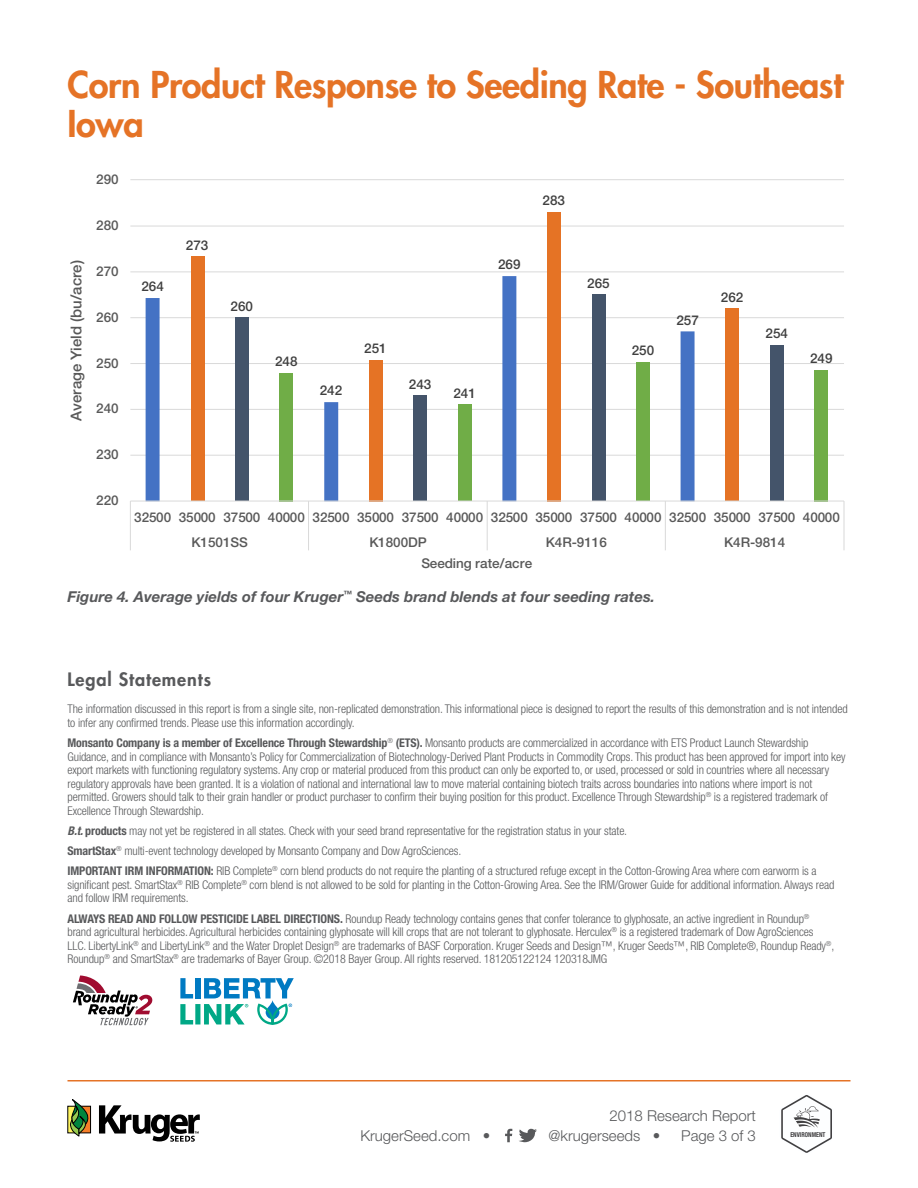
<style>
.page{position:relative;width:918px;height:1188px;background:#fff}
.page>*{position:absolute;margin:0;border:0;box-sizing:border-box;transform-origin:0 0}
.t1{font:800 36px/39.6px "Futura";letter-spacing:-.01em;color:#e57326}
.t2{font:800 18px "Futura";letter-spacing:.05em;color:#58595b}
.t3{font:italic 700 15px "Helvetica Neue";color:#58595b}
.t4{font:300 15px "Helvetica Neue";color:#58595b}
.t5{font:500 15px "Helvetica Neue LT Std";letter-spacing:.005em;color:#595959}
.t6{font:500 13.5px/24.6px "Helvetica Neue LT Std";color:#595959}
.t7{font:500 13.5px "Helvetica Neue LT Std";color:#404040}
.t8{font:300 condensed 12px/13.5px "Helvetica Neue LT Std";letter-spacing:-.01em;color:#58595b}
.t9{font:700 condensed 6.75px "Helvetica Neue LT Std";color:#414042;scale:.91 1}
.s1{font-weight:700}
.s2{font-weight:700;font-style:italic}
</style>
<div class="page">
<svg style="left:99px;top:1105px;width:101px;height:37px"></svg>
<div style="left:68px;top:1106px;width:23px;height:27px;border:1px solid #000"></div>
<svg style="left:70px;top:1099px;width:20px;height:38px"></svg>
<hr style="left:68px;top:1080px;width:782px;height:2px;background:#e57326">
<svg style="left:505px;top:1129px;width:7px;height:13px"></svg>
<svg style="left:519px;top:1128px;width:18px;height:15px"></svg>
<hr style="left:130px;top:455px;width:714px;height:1px;background:#d9d9d9">
<hr style="left:130px;top:409px;width:714px;height:1px;background:#d9d9d9">
<hr style="left:130px;top:363px;width:714px;height:1px;background:#d9d9d9">
<hr style="left:130px;top:317px;width:714px;height:1px;background:#d9d9d9">
<hr style="left:130px;top:272px;width:714px;height:1px;background:#d9d9d9">
<hr style="left:130px;top:226px;width:714px;height:1px;background:#d9d9d9">
<hr style="left:130px;top:179px;width:714px;height:1px;background:#d9d9d9">
<div style="left:191px;top:257px;width:13px;height:244px;background:#e57325"></div>
<div style="left:547px;top:212px;width:14px;height:289px;background:#e57325"></div>
<div style="left:725px;top:308px;width:14px;height:193px;background:#e57325"></div>
<div style="left:770px;top:345px;width:14px;height:156px;background:#44546a"></div>
<div style="left:814px;top:370px;width:14px;height:131px;background:#70ad47"></div>
<svg style="left:146px;top:276px;width:549px;height:225px"></svg>
<hr style="left:130px;top:501px;width:714px;height:1px;background:#d9d9d9">
<svg style="left:130px;top:502px;width:1px;height:48px"></svg>
<svg style="left:308px;top:502px;width:1px;height:48px"></svg>
<svg style="left:487px;top:502px;width:1px;height:48px"></svg>
<svg style="left:665px;top:502px;width:1px;height:48px"></svg>
<svg style="left:844px;top:501px;width:1px;height:49px"></svg>
<svg style="left:180px;top:978px;width:13px;height:20px"></svg>
<div style="left:195px;top:978px;width:5px;height:20px;background:#007ac2"></div>
<svg style="left:204px;top:978px;width:90px;height:20px"></svg>
<svg style="left:180px;top:1004px;width:68px;height:20px"></svg>
<svg style="left:257px;top:1004px;width:35px;height:21px"></svg>
<svg style="left:73px;top:975px;width:79px;height:50px"></svg>
<svg style="left:781px;top:1095px;width:51px;height:58px"></svg>
<h1 class="t1" style="left:68px;top:64px;width:777px">Corn Product Response to Seeding Rate - Southeast<br>Iowa</h1>
<p class="t6" style="left:96px;top:167px;width:24px">290</p>
<p class="t6" style="left:96px;top:213px;width:24px">280</p>
<p class="t5" style="left:67px;top:421px;width:162px;rotate:-90deg">Average Yield (bu/acre)</p>
<p class="t6" style="left:96px;top:259px;width:24px">270</p>
<p class="t6" style="left:96px;top:304px;width:24px">260</p>
<p class="t6" style="left:96px;top:350px;width:24px">250</p>
<p class="t6" style="left:96px;top:396px;width:24px">240</p>
<p class="t6" style="left:96px;top:442px;width:24px">230</p>
<p class="t6" style="left:96px;top:488px;width:24px">220</p>
<p class="t7" style="left:141px;top:278px;width:24px">264</p>
<p class="t7" style="left:186px;top:237px;width:24px">273</p>
<p class="t7" style="left:231px;top:298px;width:24px">260</p>
<p class="t7" style="left:275px;top:353px;width:24px">248</p>
<p class="t7" style="left:320px;top:382px;width:24px">242</p>
<p class="t7" style="left:364px;top:340px;width:24px">251</p>
<p class="t7" style="left:409px;top:376px;width:24px">243</p>
<p class="t7" style="left:453px;top:385px;width:24px">241</p>
<p class="t7" style="left:498px;top:257px;width:24px">269</p>
<p class="t7" style="left:543px;top:192px;width:24px">283</p>
<p class="t7" style="left:587px;top:275px;width:24px">265</p>
<p class="t7" style="left:632px;top:342px;width:24px">250</p>
<p class="t7" style="left:676px;top:312px;width:24px">257</p>
<p class="t7" style="left:721px;top:289px;width:24px">262</p>
<p class="t7" style="left:766px;top:325px;width:24px">254</p>
<p class="t7" style="left:810px;top:350px;width:24px">249</p>
<p class="t6" style="left:192px;top:505px;width:650px;text-indent:-57px">32500 35000 37500 40000 32500 35000 37500 40000 32500 35000 37500 40000 32500 35000 37500 40000<br>K1501SS</p>
<p class="t6" style="left:369px;top:529px;width:59px">K1800DP</p>
<p class="t6" style="left:546px;top:529px;width:62px">K4R-9116</p>
<p class="t6" style="left:724px;top:529px;width:62px">K4R-9814</p>
<p class="t6" style="left:421px;top:550px;width:112px">Seeding rate/acre</p>
<p class="t3" style="left:68px;top:588px;width:589px">Figure 4. Average yields of four Kruger<sup>™</sup> Seeds brand blends at four seeding rates.</p>
<h2 class="t2" style="left:68px;top:668px;width:145px">Legal Statements</h2>
<p class="t8" style="left:68px;top:702px;width:782px">The information discussed in this report is from a single site, non-replicated demonstration. This informational piece is designed to report the results of this demonstration and is not intended to infer any confirmed trends. Please use this information accordingly.</p>
<p class="t8" style="left:68px;top:736px;width:779px"><span class="s1">Monsanto Company is a member of Excellence Through Stewardship</span><sup>®</sup> <span class="s1">(ETS).</span> Monsanto products are commercialized in accordance with ETS Product Launch Stewardship Guidance, and in compliance with Monsanto’s Policy for Commercialization of Biotechnology-Derived Plant Products in Commodity Crops. This product has been approved for import into key export markets with functioning regulatory systems. Any crop or material produced from this product can only be exported to, or used, processed or sold in countries where all necessary regulatory approvals have been granted. It is a violation of national and international law to move material containing biotech traits across boundaries into nations where import is not permitted. Growers should talk to their grain handler or product purchaser to confirm their buying position for this product. Excellence Through Stewardship<sup>®</sup> is a registered trademark of Excellence Through Stewardship.</p>
<p class="t8" style="left:68px;top:820px;width:751px;line-height:20.2px"><span class="s2">B.t.</span> <span class="s1">products</span> may not yet be registered in all states. Check with your seed brand representative for the registration status in your state.<br><span class="s1">SmartStax</span><sup>®</sup> multi-event technology developed by Monsanto Company and Dow AgroSciences.<br><span class="s1">IMPORTANT IRM INFORMATION:</span> RIB Complete<sup>®</sup> corn blend products do not require the planting of a structured refuge except in the Cotton-Growing Area where corn earworm is a</p>
<p class="t8" style="left:67px;top:878px;width:768px">significant pest. SmartStax<sup>®</sup> RIB Complete<sup>®</sup> corn blend is not allowed to be sold for planting in the Cotton-Growing Area. See the IRM/Grower Guide for additional information. Always read and follow IRM requirements.</p>
<p class="t8" style="left:67px;top:911px;width:768px"><span class="s1">ALWAYS READ AND FOLLOW PESTICIDE LABEL DIRECTIONS.</span> Roundup Ready technology contains genes that confer tolerance to glyphosate, an active ingredient in Roundup<sup>® </sup>brand agricultural herbicides. Agricultural herbicides containing glyphosate will kill crops that are not tolerant to glyphosate. Herculex<sup>®</sup> is a registered trademark of Dow AgroSciences LLC. LibertyLink<sup>®</sup> and LibertyLink<sup>®</sup> and the Water Droplet Design<sup>®</sup> are trademarks of BASF Corporation. Kruger Seeds and Design™, Kruger Seeds™, RIB Complete®, Roundup Ready<sup>®</sup>, Roundup<sup>®</sup> and SmartStax<sup>®</sup> are trademarks of Bayer Group. ©2018 Bayer Group. All rights reserved. 181205122124 120318JMG</p>
<p class="t4" style="left:610px;top:1106px;width:148px">2018 Research Report</p>
<p class="t4" style="left:360px;top:1126px;width:131px">KrugerSeed.com •</p>
<p class="t4" style="left:549px;top:1126px;width:113px">@krugerseeds •</p>
<p class="t4" style="left:681px;top:1126px;width:76px">Page 3 of 3</p>
<p class="t9" style="left:788px;top:1130px;width:43px">WEED CONTROL</p>
<p class="t9" style="left:790px;top:1130px;width:40px">ENVIRONMENT</p>
</div>
